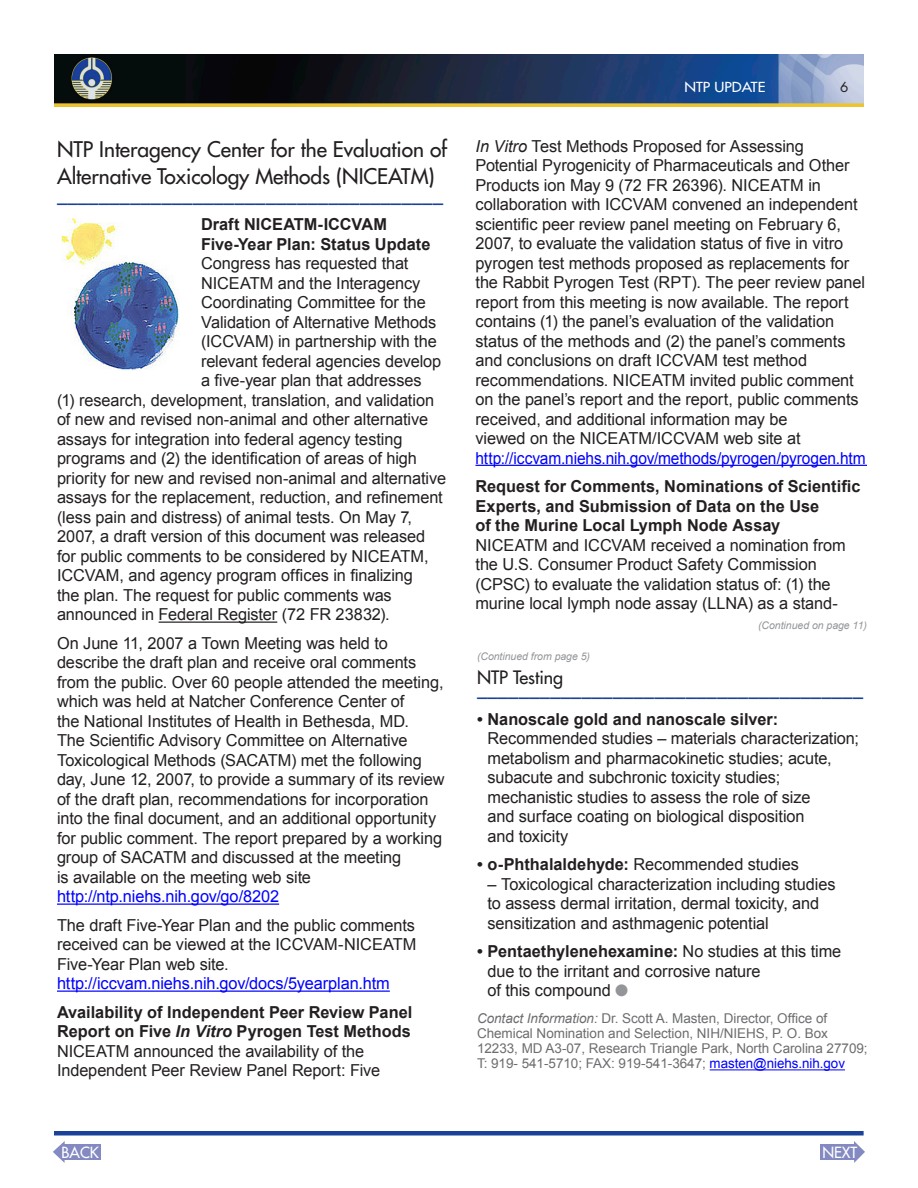
<style>
.page{position:relative;width:918px;height:1188px;background:#fff}
.page>*{position:absolute;margin:0;border:0;box-sizing:border-box;transform-origin:0 0}
.t1{font:500 21px/27px "Futura Std";letter-spacing:-.005em;color:#231f20}
.t2{font:500 21px "Futura Std";color:#1b4299}
.t3{font:500 18px "Futura Std";letter-spacing:-.005em;color:#231f20}
.t4{font:16.5px/19.5px "Arial";letter-spacing:-.005em;color:#231f20}
.t5{font:700 16.5px/19.5px "Arial";color:#231f20}
.t6{font:16.5px "Arial";letter-spacing:-.005em;color:#00f;scale:.94 1}
.t7{font:500 15px "Futura Std";letter-spacing:-.005em;color:#fff}
.t8{font:13.5px/15px "Arial";letter-spacing:-.005em;color:#6c6d70}
.t9{font:500 13.5px "Futura Std";color:#fff;scale:1.1 1}
.t10{font:italic 10.5px "Arial";letter-spacing:-.005em;color:#939598}
.s1{color:#00f}
.s2{font-style:italic}
.s3{font-weight:700}
.s4{font-weight:400}
.s5{color:#939598}
</style>
<div class="page">
<img style="left:54px;top:54px;width:810px;height:52px">
<div style="left:821px;top:1144px;width:35px;height:16px;background:#8389c1"></div>
<svg style="left:854px;top:1141px;width:11px;height:22px"></svg>
<div style="left:63px;top:1144px;width:38px;height:16px;background:#8389c1"></div>
<svg style="left:53px;top:1141px;width:12px;height:22px"></svg>
<div style="left:54px;top:1131px;width:810px;height:5px;background:#1b4299"></div>
<hr style="left:710px;top:1069px;width:135px;height:1px;background:#00f">
<hr style="left:159px;top:622px;width:118px;height:1px;background:#231f20">
<hr style="left:57px;top:904px;width:222px;height:1px;background:#00f">
<hr style="left:57px;top:991px;width:333px;height:1px;background:#00f">
<img style="left:61px;top:219px;width:119px;height:151px">
<hr style="left:476px;top:465px;width:391px;height:1px;background:#00f">
<svg style="left:841px;top:81px;width:7px;height:11px"></svg>
<p class="t1" style="left:57px;top:136px;width:392px">NTP Interagency Center for the Evaluation of<br>Alternative Toxicology Methods (NICEATM)</p>
<p class="t2" style="left:57px;top:190px;width:388px">–––––––––––––––––––––––––––––––––––––</p>
<p class="t5" style="left:201px;top:215px;width:231px">Draft NICEATM-ICCVAM<br>Five-Year Plan: Status Update</p>
<p class="t4" style="left:201px;top:254px;width:209px">Congress has requested that</p>
<p class="t4" style="left:201px;top:273px;width:221px">NICEATM and the Interagency</p>
<p class="t4" style="left:201px;top:293px;width:227px">Coordinating Committee for the</p>
<p class="t4" style="left:201px;top:312px;width:237px">Validation of Alternative Methods</p>
<p class="t4" style="left:201px;top:332px;width:237px">(ICCVAM) in partnership with the</p>
<p class="t4" style="left:201px;top:351px;width:242px">relevant federal agencies develop</p>
<p class="t4" style="left:201px;top:371px;width:222px">a five-year plan that addresses</p>
<p class="t4" style="left:57px;top:390px;width:379px">(1) research, development, translation, and validation</p>
<p class="t4" style="left:57px;top:410px;width:373px">of new and revised non-animal and other alternative</p>
<p class="t4" style="left:57px;top:429px;width:347px">assays for integration into federal agency testing</p>
<p class="t4" style="left:57px;top:449px;width:361px">programs and (2) the identification of areas of high</p>
<p class="t4" style="left:57px;top:468px;width:391px">priority for new and revised non-animal and alternative</p>
<p class="t4" style="left:57px;top:488px;width:387px">assays for the replacement, reduction, and refinement</p>
<p class="t4" style="left:57px;top:507px;width:357px">(less pain and distress) of animal tests. On May 7,</p>
<p class="t4" style="left:57px;top:527px;width:370px">2007, a draft version of this document was released</p>
<p class="t4" style="left:57px;top:546px;width:373px">for public comments to be considered by NICEATM,</p>
<p class="t4" style="left:57px;top:566px;width:357px">ICCVAM, and agency program offices in finalizing</p>
<p class="t4" style="left:57px;top:585px;width:336px">the plan. The request for public comments was</p>
<p class="t4" style="left:57px;top:605px;width:334px">announced in Federal Register (72 FR 23832).</p>
<p class="t4" style="left:57px;top:633px;width:389px">On June 11, 2007 a Town Meeting was held to describe the draft plan and receive oral comments from the public. Over 60 people attended the meeting, which was held at Natcher Conference Center of<br>the National Institutes of Health in Bethesda, MD.<br>The Scientific Advisory Committee on Alternative Toxicological Methods (SACATM) met the following day, June 12, 2007, to provide a summary of its review of the draft plan, recommendations for incorporation into the final document, and an additional opportunity for public comment. The report prepared by a working group of SACATM and discussed at the meeting<br>is available on the meeting web site <span class="s1">http://ntp.niehs.nih.gov/go/8202</span></p>
<p class="t4" style="left:57px;top:915px;width:361px">The draft Five-Year Plan and the public comments received can be viewed at the ICCVAM-NICEATM Five-Year Plan web site. <span class="s1">http://iccvam.niehs.nih.gov/docs/5yearplan.htm</span></p>
<p class="t5" style="left:57px;top:1002px;width:357px">Availability of Independent Peer Review Panel<br>Report on Five <span class="s2">In Vitro</span> Pyrogen Test Methods</p>
<p class="t4" style="left:57px;top:1041px;width:325px">NICEATM announced the availability of the<br>Independent Peer Review Panel Report: Five</p>
<p class="t9" style="left:684px;top:78px;width:75px">NTP UPDATE</p>
<p class="t4" style="left:476px;top:136px;width:391px"><span class="s2">In Vitro</span> Test Methods Proposed for Assessing Potential Pyrogenicity of Pharmaceuticals and Other Products ion May 9 (72 FR 26396). NICEATM in collaboration with ICCVAM convened an independent scientific peer review panel meeting on February 6, 2007, to evaluate the validation status of five in vitro pyrogen test methods proposed as replacements for the Rabbit Pyrogen Test (RPT). The peer review panel report from this meeting is now available. The report contains (1) the panel’s evaluation of the validation status of the methods and (2) the panel’s comments and conclusions on draft ICCVAM test method recommendations. NICEATM invited public comment on the panel’s report and the report, public comments received, and additional information may be<br>viewed on the NICEATM/ICCVAM web site at</p>
<p class="t6" style="left:476px;top:449px;width:417px">http://iccvam.niehs.nih.gov/methods/pyrogen/pyrogen.htm</p>
<p class="t5" style="left:476px;top:477px;width:387px">Request for Comments, Nominations of Scientific<br>Experts, and Submission of Data on the Use<br>of the Murine Local Lymph Node Assay</p>
<p class="t4" style="left:476px;top:535px;width:372px">NICEATM and ICCVAM received a nomination from the U.S. Consumer Product Safety Commission (CPSC) to evaluate the validation status of: (1) the murine local lymph node assay (LLNA) as a stand-</p>
<p class="t10" style="left:758px;top:619px;width:110px">(Continued on page 11)</p>
<p class="t10" style="left:477px;top:650px;width:115px">(Continued from page 5)</p>
<p class="t3" style="left:477px;top:667px;width:88px">NTP Testing</p>
<p class="t2" style="left:477px;top:685px;width:388px">–––––––––––––––––––––––––––––––––––––</p>
<p class="t4" style="left:488px;top:709px;width:373px;text-indent:-11px"><span class="s3">• Nanoscale gold and nanoscale silver:<br></span>Recommended studies – materials characterization; metabolism and pharmacokinetic studies; acute, subacute and subchronic toxicity studies; mechanistic studies to assess the role of size<br>and surface coating on biological disposition<br>and toxicity</p>
<p class="t5" style="left:477px;top:855px;width:323px">• o-Phthalaldehyde: <span class="s4">Recommended studies</span></p>
<p class="t4" style="left:488px;top:874px;width:350px">– Toxicological characterization including studies to assess dermal irritation, dermal toxicity, and sensitization and asthmagenic potential</p>
<p class="t4" style="left:488px;top:942px;width:355px;text-indent:-11px"><span class="s3">• Pentaethylenehexamine:</span> No studies at this time due to the irritant and corrosive nature<br>of this compound <span class="s5">●</span></p>
<p class="t8" style="left:477px;top:1011px;width:392px"><span class="s2">Contact Information:</span> Dr. Scott A. Masten, Director, Office of Chemical Nomination and Selection, NIH/NIEHS, P. O. Box 12233, MD A3-07, Research Triangle Park, North Carolina 27709; T: 919- 541-5710; FAX: 919-541-3647; <span class="s1">masten@niehs.nih.gov</span></p>
<p class="t7" style="left:62px;top:1143px;width:39px">BACK</p>
<p class="t7" style="left:822px;top:1143px;width:36px">NEXT</p>
</div>
